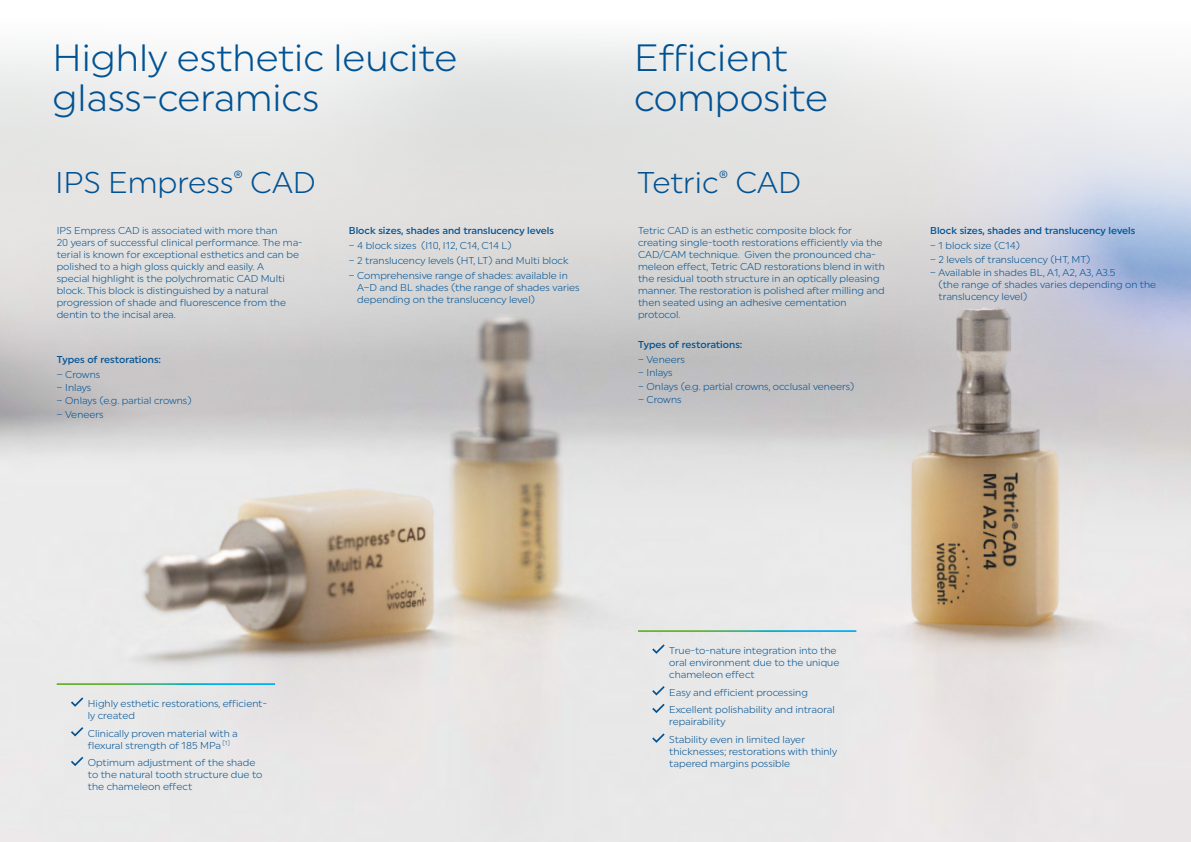
<style>
.page{position:relative;width:1191px;height:842px;background:#fff}
.page>*{position:absolute;margin:0;border:0;box-sizing:border-box;transform-origin:0 0}
.HL_1_24pt{font:38px/40px "Uniform Pro Ivoclar Lgt";color:#005293}
.HL_1_24pt-2{font:30px "Uniform Pro Ivoclar Lgt";color:#005293}
.t1{font:10px/12px "Uniform Pro Ivoclar Lgt";color:#005293}
.HL_1_24pt-3{font:500 10px "Uniform Pro Ivoclar";color:#005293}
</style>
<div class="page">
<img style="left:0;top:38px;width:1191px;height:804px">
<hr style="left:57px;top:683px;width:218px;height:2px;background:#fff">
<svg style="left:71px;top:697px;width:12px;height:10px"></svg>
<svg style="left:71px;top:727px;width:12px;height:9px"></svg>
<svg style="left:71px;top:757px;width:12px;height:9px"></svg>
<hr style="left:638px;top:630px;width:218px;height:2px;background:#fff">
<svg style="left:652px;top:644px;width:12px;height:10px"></svg>
<svg style="left:652px;top:686px;width:12px;height:9px"></svg>
<svg style="left:652px;top:704px;width:12px;height:9px"></svg>
<svg style="left:652px;top:733px;width:12px;height:10px"></svg>
<p class="HL_1_24pt" style="left:52px;top:37px;width:406px">Highly esthetic leucite glass-ceramics</p>
<p class="HL_1_24pt" style="left:634px;top:37px;width:196px">Efficient composite</p>
<p class="HL_1_24pt-2" style="left:55px;top:165px;width:262px">IPS Empress<sup>®</sup> CAD</p>
<p class="HL_1_24pt-2" style="left:637px;top:165px;width:165px">Tetric<sup>®</sup> CAD</p>
<p class="t1" style="left:57px;top:225px;width:247px">IPS Empress CAD is associated with more than<br>20 years of successful clinical performance. The ma&shy;terial is known for exceptional esthetics and can be polished to a high gloss quickly and easily. A<br>special highlight is the polychromatic CAD Multi block. This block is distinguished by a natural progression of shade and fluorescence from the dentin to the incisal area.</p>
<p class="HL_1_24pt-3" style="left:57px;top:354px;width:106px">Types of restorations:</p>
<p class="t1" style="left:57px;top:368px;width:45px">− Crowns</p>
<p class="t1" style="left:57px;top:381px;width:36px">– Inlays</p>
<p class="t1" style="left:57px;top:395px;width:136px">– Onlays (e.g. partial crowns)</p>
<p class="t1" style="left:57px;top:408px;width:48px">– Veneers</p>
<p class="HL_1_24pt-3" style="left:349px;top:225px;width:207px">Block sizes, shades and translucency levels</p>
<p class="t1" style="left:349px;top:240px;width:164px">– 4 block sizes (I10, I12, C14, C14 L)</p>
<p class="t1" style="left:349px;top:254px;width:221px">– 2 translucency levels (HT, LT) and Multi block</p>
<p class="t1" style="left:357px;top:269px;width:224px;text-indent:-9px">– Comprehensive range of shades: available in<br>A–D and BL shades (the range of shades varies depending on the translucency level)</p>
<p class="t1" style="left:638px;top:225px;width:248px">Tetric CAD is an esthetic composite block for creating single-tooth restorations efficiently via the CAD/CAM technique. Given the pronounced cha&shy;meleon effect, Tetric CAD restorations blend in with the residual tooth structure in an optically pleasing manner. The restoration is polished after milling and then seated using an adhesive cementation protocol.</p>
<p class="HL_1_24pt-3" style="left:638px;top:339px;width:106px">Types of restorations:</p>
<p class="t1" style="left:638px;top:353px;width:48px">– Veneers</p>
<p class="t1" style="left:638px;top:367px;width:36px">– Inlays</p>
<p class="t1" style="left:638px;top:380px;width:218px">– Onlays (e.g. partial crowns, occlusal veneers)</p>
<p class="t1" style="left:638px;top:393px;width:45px">− Crowns</p>
<p class="HL_1_24pt-3" style="left:930px;top:225px;width:207px">Block sizes, shades and translucency levels</p>
<p class="t1" style="left:930px;top:240px;width:91px">– 1 block size (C14)</p>
<p class="t1" style="left:930px;top:253px;width:162px">– 2 levels of translucency (HT, MT)</p>
<p class="t1" style="left:938px;top:266px;width:219px;text-indent:-9px">– Available in shades BL, A1, A2, A3, A3.5<br>(the range of shades varies depending on the translucency level)</p>
<p class="t1" style="left:88px;top:697px;width:180px">Highly esthetic restorations, efficient&shy;ly created</p>
<p class="t1" style="left:88px;top:727px;width:151px">Clinically proven material with a flexural strength of 185 MPa <sup>[1]</sup></p>
<p class="t1" style="left:88px;top:756px;width:176px">Optimum adjustment of the shade to the natural tooth structure due to the chameleon effect</p>
<p class="t1" style="left:669px;top:644px;width:172px">True-to-nature integration into the oral environment due to the unique chameleon effect</p>
<p class="t1" style="left:669px;top:686px;width:140px">Easy and efficient processing</p>
<p class="t1" style="left:669px;top:703px;width:167px">Excellent polishability and intraoral repairability</p>
<p class="t1" style="left:669px;top:733px;width:169px">Stability even in limited layer thicknesses; restorations with thinly tapered margins possible</p>
</div>
